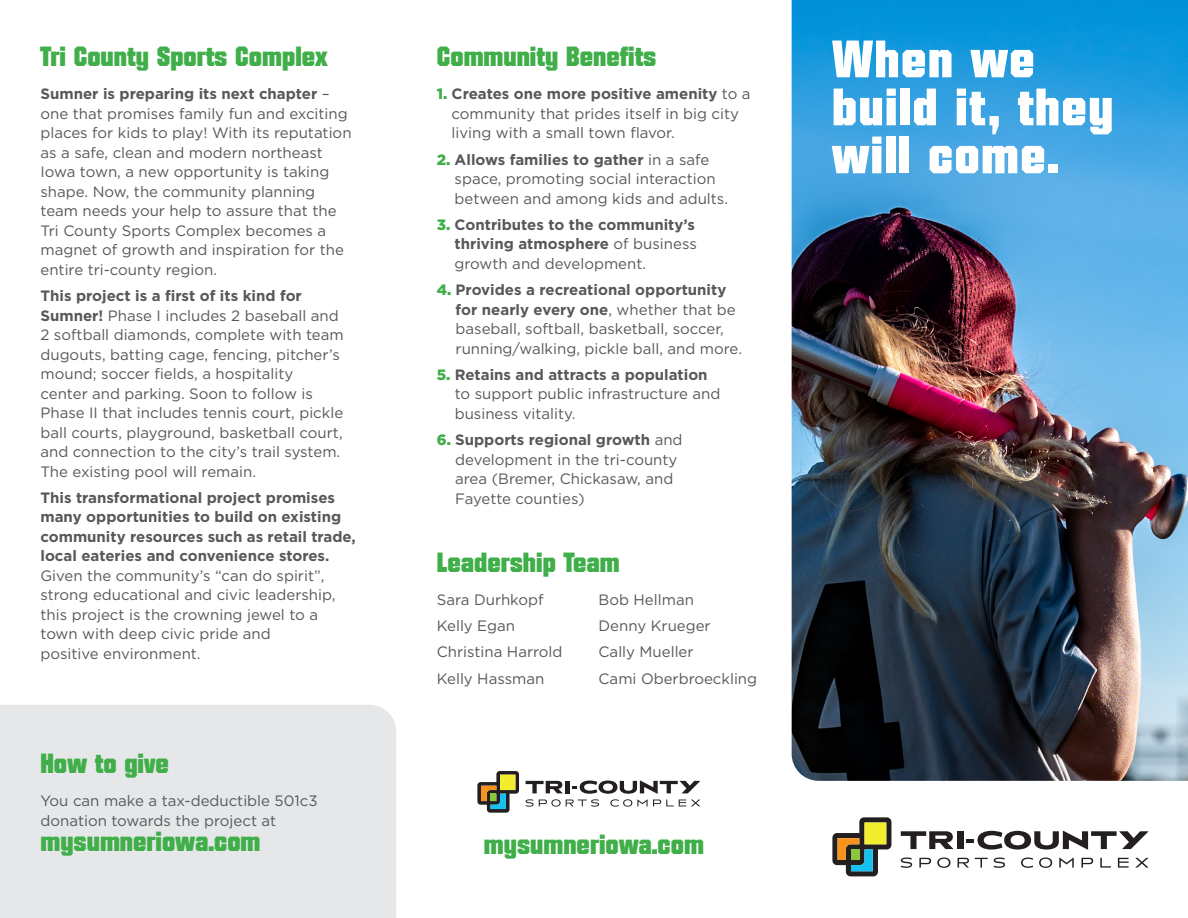
<style>
.page{position:relative;width:1188px;height:918px;background:#fff}
.page>*{position:absolute;margin:0;border:0;box-sizing:border-box;transform-origin:0 0}
.t1{font:51px/48px "NCAA Purdue Boilermakers";letter-spacing:.03em;color:#fff}
.t2{font:27px "NCAA Purdue Boilermakers";color:#40ae49}
.t3{font:15px/19.5px "Gotham";color:#57585a}
.t4{font:700 15px/19.5px "Gotham";color:#57585a;text-align:justify}
.s1{font-weight:700}
.s2{font-weight:900;color:#40ae49}
.s3{font-weight:400}
</style>
<div class="page">
<div style="left:0;top:705px;width:396px;height:213px;background:#e6e7e9"></div>
<img style="left:792px;top:0;width:396px;height:781px">
<svg style="left:901px;top:831px;width:53px;height:18px"></svg>
<div style="left:957px;top:831px;width:6px;height:18px;background:#231f20"></div>
<svg style="left:967px;top:831px;width:182px;height:19px"></svg>
<svg style="left:901px;top:858px;width:11px;height:10px"></svg>
<svg style="left:919px;top:858px;width:12px;height:10px"></svg>
<svg style="left:937px;top:858px;width:13px;height:10px"></svg>
<svg style="left:958px;top:858px;width:11px;height:10px"></svg>
<svg style="left:975px;top:858px;width:13px;height:10px"></svg>
<svg style="left:994px;top:858px;width:11px;height:10px"></svg>
<svg style="left:1021px;top:858px;width:12px;height:10px"></svg>
<svg style="left:1039px;top:858px;width:13px;height:10px"></svg>
<svg style="left:1059px;top:858px;width:15px;height:10px"></svg>
<svg style="left:1082px;top:858px;width:11px;height:10px"></svg>
<svg style="left:1100px;top:858px;width:11px;height:10px"></svg>
<svg style="left:1118px;top:858px;width:11px;height:10px"></svg>
<svg style="left:1135px;top:858px;width:14px;height:10px"></svg>
<svg style="left:832px;top:817px;width:59px;height:59px"></svg>
<svg style="left:526px;top:781px;width:174px;height:26px"></svg>
<svg style="left:477px;top:771px;width:42px;height:42px"></svg>
<p class="t2" style="left:40px;top:40px;width:288px">Tri County Sports Complex</p>
<p class="t3" style="left:40px;top:84px;width:313px"><span class="s1">Sumner is preparing its next chapter</span> – one that promises family fun and exciting places for kids to play! With its reputation as a safe, clean and modern northeast Iowa town, a new opportunity is taking shape. Now, the community planning team needs your help to assure that the Tri County Sports Complex becomes a magnet of growth and inspiration for the entire tri-county region.</p>
<p class="t3" style="left:40px;top:286px;width:305px"><span class="s1">This project is a first of its kind for Sumner!</span> Phase I includes 2 baseball and 2 softball diamonds, complete with team dugouts, batting cage, fencing, pitcher’s mound; soccer fields, a hospitality center and parking. Soon to follow is Phase II that includes tennis court, pickle ball courts, playground, basketball court, and connection to the city’s trail system.<br>The existing pool will remain.</p>
<p class="t3" style="left:40px;top:487px;width:317px"><span class="s1">This transformational project promises many opportunities to build on existing community resources such as retail trade, local eateries and convenience stores.<br></span>Given the community’s “can do spirit”, strong educational and civic leadership, this project is the crowning jewel to a town with deep civic pride and<br>positive environment.</p>
<p class="t2" style="left:40px;top:747px;width:130px">How to give</p>
<p class="t3" style="left:40px;top:791px;width:279px">You can make a tax-deductible 501c3 donation towards the project at</p>
<p class="t2" style="left:40px;top:825px;width:222px">mysumneriowa.com</p>
<p class="t2" style="left:437px;top:40px;width:221px">Community Benefits</p>
<p class="t3" style="left:452px;top:84px;width:301px;text-indent:-15px"><span class="s2">1.</span> <span class="s1">Creates one more positive amenity</span> to a community that prides itself in big city living with a small town flavor.</p>
<p class="t3" style="left:455px;top:149px;width:275px;text-indent:-18px"><span class="s2">2.</span> <span class="s1">Allows families to gather</span> in a safe space, promoting social interaction between and among kids and adults.</p>
<p class="t4" style="left:455px;top:215px;width:244px;text-indent:-18px"><span class="s2">3.</span> Contributes to the community’s thriving atmosphere <span class="s3">of business growth and development.</span></p>
<p class="t3" style="left:456px;top:280px;width:288px;text-indent:-19px"><span class="s2">4.</span> <span class="s1">Provides a recreational opportunity for nearly every one</span>, whether that be baseball, softball, basketball, soccer, running/walking, pickle ball, and more.</p>
<p class="t3" style="left:455px;top:364px;width:267px;text-indent:-18px"><span class="s2">5.</span> <span class="s1">Retains and attracts a population </span>to support public infrastructure and business vitality.</p>
<p class="t3" style="left:455px;top:430px;width:229px;text-indent:-18px"><span class="s2">6.</span> <span class="s1">Supports regional growth</span> and development in the tri-county area (Bremer, Chickasaw, and<br>Fayette counties)</p>
<p class="t2" style="left:437px;top:546px;width:184px">Leadership Team</p>
<p class="t3" style="left:437px;top:589px;width:108px">Sara Durhkopf</p>
<p class="t3" style="left:437px;top:616px;width:80px">Kelly Egan</p>
<p class="t3" style="left:437px;top:642px;width:127px">Christina Harrold</p>
<p class="t3" style="left:437px;top:668px;width:109px">Kelly Hassman</p>
<p class="t3" style="left:599px;top:589px;width:97px">Bob Hellman</p>
<p class="t3" style="left:599px;top:616px;width:114px">Denny Krueger</p>
<p class="t3" style="left:599px;top:642px;width:96px">Cally Mueller</p>
<p class="t3" style="left:599px;top:668px;width:160px">Cami Oberbroeckling</p>
<p class="t2" style="left:484px;top:828px;width:222px">mysumneriowa.com</p>
<p class="t1" style="left:832px;top:35px;width:283px">When we build it, they will come.</p>
</div>
